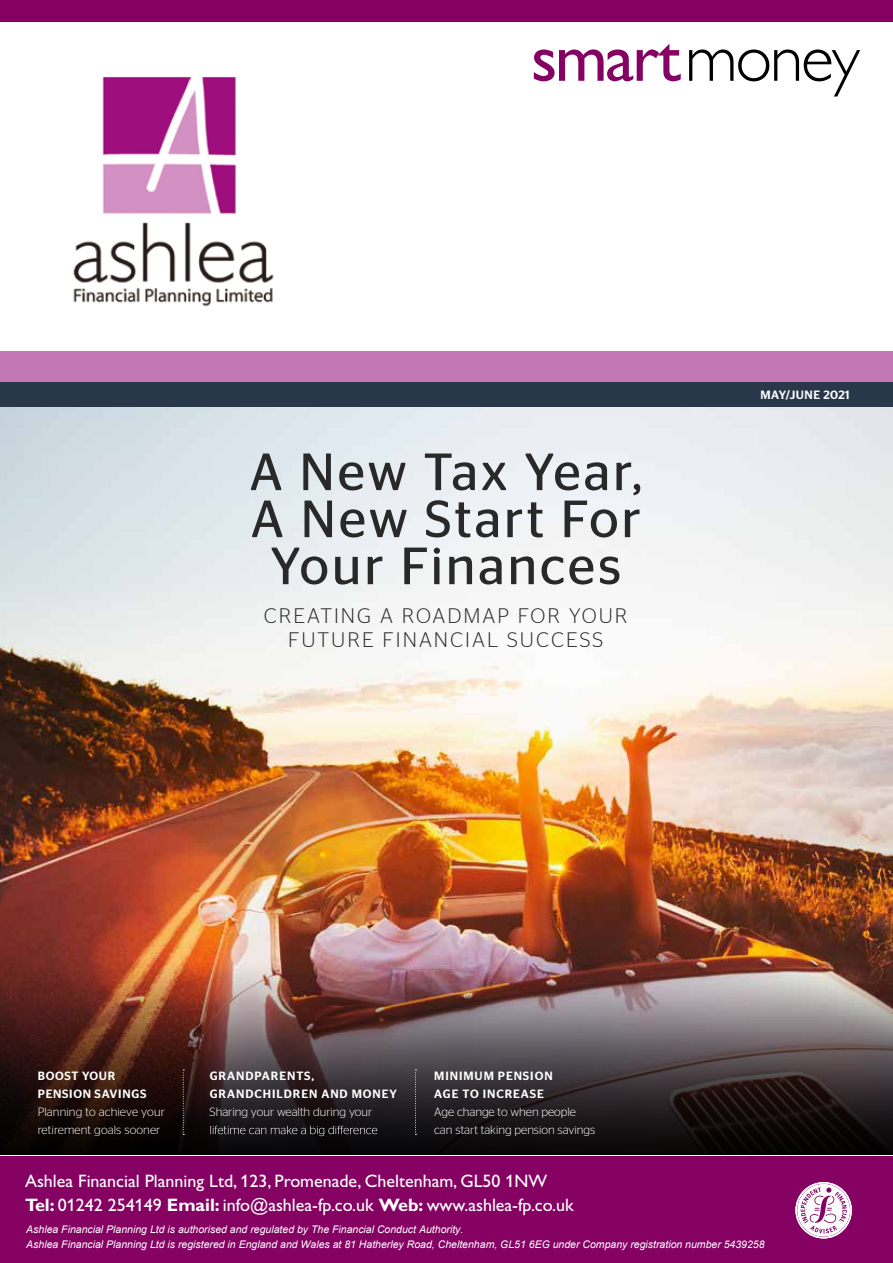
<style>
.page{position:relative;width:893px;height:1263px;background:#fff}
.page>*{position:absolute;margin:0;border:0;box-sizing:border-box;transform-origin:0 0}
.t1{font:68.25px "Gill Sans";letter-spacing:-.035em;color:#850263}
.t2{font:52.35px/47px "Stag Sans";letter-spacing:.05em;color:#292929;text-align:center}
.t3{font:300 21px/24px "Stag Sans";letter-spacing:.1em;color:#292929;text-align:center}
.t4{font:18px/24px "Gill Alt One";color:#fff}
.t5{font:300 12px/18px "Stag Sans";color:#fff}
.t6{font:500 12px/18px "Stag Sans";letter-spacing:.075em;color:#fff}
.t7{font:500 12px "Stag Sans";letter-spacing:.04em;color:#fff}
.t8{font:italic 10.5px/15px "Arial";color:#fff}
.s1{font-weight:300;color:#000}
.s2{font-weight:700}
</style>
<div class="page">
<img style="left:0;top:406px;width:893px;height:554px">
<img style="left:0;top:960px;width:893px;height:194px">
<svg style="left:210px;top:1126px;width:167px;height:10px;background:#343234"></svg>
<svg style="left:183px;top:1069px;width:1px;height:66px"></svg>
<svg style="left:415px;top:1069px;width:1px;height:66px"></svg>
<div style="left:0;top:382px;width:893px;height:24px;background:#29374b"></div>
<div style="left:0;top:0;width:893px;height:22px;background:#850263"></div>
<div style="left:0;top:352px;width:893px;height:30px;background:#c477b5"></div>
<div style="left:0;top:1156px;width:893px;height:107px;background:#850263"></div>
<div style="left:798px;top:1185px;width:51px;height:51px;background:#fff;border-radius:50%"></div>
<div style="left:798px;top:1184px;width:51px;height:52px;border:1px solid #fff;border-radius:50%"></div>
<div style="left:795px;top:1182px;width:57px;height:56px;border:2px solid #fff;border-radius:50%"></div>
<svg style="left:801px;top:1187px;width:46px;height:46px"></svg>
<img style="left:73px;top:76px;width:201px;height:231px">
<h1 class="t1" style="left:531px;top:18px;width:330px">smart<span class="s1">money</span></h1>
<h2 class="t2" style="left:249px;top:448px;width:394px">A New Tax Year,<br>A New Start For<br>Your Finances</h2>
<h3 class="t3" style="left:264px;top:603px;width:365px">CREATING A ROADMAP FOR YOUR<br>FUTURE FINANCIAL SUCCESS</h3>
<p class="t7" style="left:760px;top:388px;width:91px">MAY/JUNE 2021</p>
<p class="t6" style="left:38px;top:1067px;width:110px">BOOST YOUR<br>PENSION SAVINGS</p>
<p class="t5" style="left:38px;top:1103px;width:129px">Planning to achieve your retirement goals sooner</p>
<p class="t6" style="left:210px;top:1067px;width:189px">GRANDPARENTS,<br>GRANDCHILDREN AND MONEY</p>
<p class="t5" style="left:210px;top:1103px;width:164px">Sharing your wealth during your</p>
<p class="t6" style="left:434px;top:1067px;width:120px">MINIMUM PENSION<br>AGE TO INCREASE</p>
<p class="t5" style="left:434px;top:1103px;width:163px">Age change to when people can start taking pension savings</p>
<h3 class="t4" style="left:25px;top:1169px;width:550px">Ashlea Financial Planning Ltd, 123, Promenade, Cheltenham, GL50 1NW<br><span class="s2">Tel:</span> 01242 254149 <span class="s2">Email:</span> info@ashlea-fp.co.uk <span class="s2">Web:</span> www.ashlea-fp.co.uk</h3>
<p class="t8" style="left:26px;top:1222px;width:740px">Ashlea Financial Planning Ltd is authorised and regulated by The Financial Conduct Authority.<br>Ashlea Financial Planning Ltd is registered in England and Wales at 81 Hatherley Road, Cheltenham, GL51 6EG under Company registration number 5439258</p>
</div>
